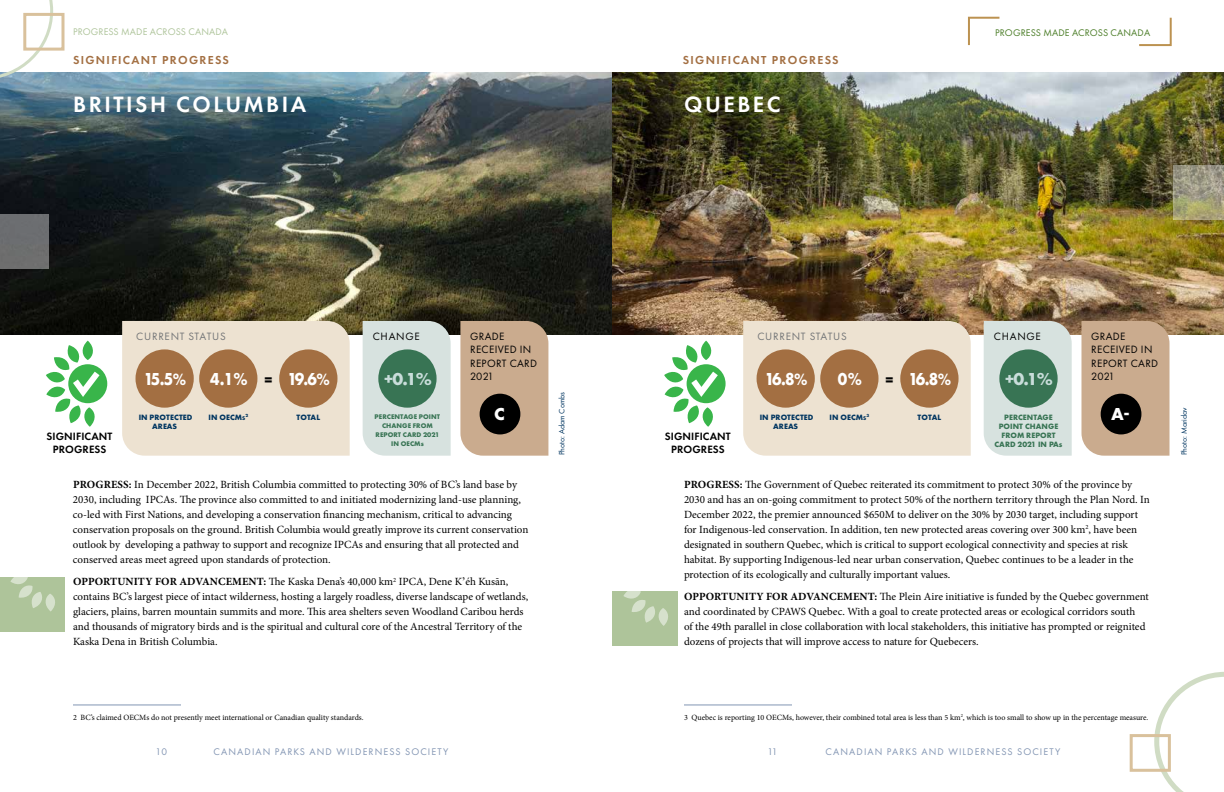
<style>
.page{position:relative;width:1224px;height:792px;background:#fff}
.page>*{position:absolute;margin:0;border:0;box-sizing:border-box;transform-origin:0 0}
.t1{font:600 23px "Futura PT";letter-spacing:.11em;color:#fff}
.t2{font:700 18px "Futura PT";letter-spacing:-.135em;color:#fff;scale:.88 1}
.t3{font:700 18px "Futura PT";color:#c9ddda}
.t4{font:700 18px "Futura PT";letter-spacing:-.135em;color:#fff}
.t5{font:600 12px "Futura PT";letter-spacing:.11em;color:#a36f42}
.t6{font:11px/15px "Minion Pro";color:#000}
.t7{font:11px/13.2px "Futura PT";letter-spacing:.03em;color:#000}
.t8{font:600 11px/13px "Futura PT";letter-spacing:.01em;color:#000;text-align:center}
.t9{font:11px "Futura PT";letter-spacing:.07em;color:#737577}
.t10{font:10px "Futura PT";letter-spacing:.11em;color:#8295b3}
.t11{font:10px "Futura PT";letter-spacing:.01em;color:#aec49a}
.t12{font:10px "Futura PT";letter-spacing:.01em;color:#4b7d27}
.t13{font:8px "Minion Pro";color:#000}
.t14{font:700 8px/9px "Futura PT";letter-spacing:.01em;color:#003560;text-align:center}
.t15{font:700 8px/9px "Futura PT";letter-spacing:.01em;color:#387454;text-align:center}
.t16{font:8px "Futura PT";color:#003560}
.t17{font:700 7px/9px "Futura PT";letter-spacing:.01em;color:#387454;text-align:center}
.t18{font:700 4.7px "Futura PT";color:#003560}
.s1{font-size:17px}
.s2{color:#000}
.s3{font-size:5.6px}
.s4{font-weight:700}
.s5{font-family:"Aboriginal Serif"}
</style>
<div class="page">
<img style="left:0;top:73px;width:612px;height:262px">
<img style="left:612px;top:73px;width:612px;height:262px">
<svg style="left:1173px;top:165px;width:51px;height:55px;background:#a19d7f"></svg>
<hr style="left:684px;top:705px;width:108px;height:1px;background:#8295b3">
<div style="left:122px;top:321px;width:228px;height:135px;background:#ede2d1"></div>
<div style="left:743px;top:321px;width:228px;height:135px;background:#ede2d1"></div>
<div style="left:363px;top:321px;width:88px;height:135px;background:#d7e2df"></div>
<div style="left:984px;top:321px;width:88px;height:135px;background:#d7e2df"></div>
<div style="left:460px;top:321px;width:88px;height:135px;background:#caab8e"></div>
<div style="left:1081px;top:321px;width:89px;height:135px;background:#caab8e"></div>
<div style="left:136px;top:349px;width:58px;height:59px;background:#a36f42;border-radius:50%"></div>
<div style="left:757px;top:349px;width:58px;height:59px;background:#a36f42;border-radius:50%"></div>
<div style="left:279px;top:349px;width:58px;height:59px;background:#a36f42;border-radius:50%"></div>
<div style="left:900px;top:349px;width:59px;height:59px;background:#a36f42;border-radius:50%"></div>
<div style="left:199px;top:349px;width:58px;height:59px;background:#a36f42;border-radius:50%"></div>
<div style="left:820px;top:349px;width:59px;height:59px;background:#a36f42;border-radius:50%"></div>
<div style="left:378px;top:349px;width:59px;height:59px;background:#387454;border-radius:50%"></div>
<div style="left:999px;top:349px;width:59px;height:59px;background:#387454;border-radius:50%"></div>
<div style="left:480px;top:394px;width:40px;height:40px;background:#000;border-radius:50%"></div>
<div style="left:1101px;top:394px;width:40px;height:40px;background:#000;border-radius:50%"></div>
<div style="left:0;top:214px;width:48px;height:55px;background:#6c6e6f"></div>
<div style="left:0;top:577px;width:64px;height:54px;background:#aec49a"></div>
<svg style="left:10px;top:577px;width:45px;height:35px"></svg>
<div style="left:612px;top:591px;width:66px;height:55px;background:#aec49a"></div>
<svg style="left:623px;top:591px;width:45px;height:35px"></svg>
<hr style="left:73px;top:705px;width:108px;height:1px;background:#8295b3">
<svg style="left:687px;top:364px;width:39px;height:39px"></svg>
<svg style="left:664px;top:341px;width:60px;height:86px"></svg>
<svg style="left:46px;top:341px;width:60px;height:86px"></svg>
<svg style="left:0;top:0;width:53px;height:80px"></svg>
<svg style="left:1154px;top:672px;width:70px;height:120px"></svg>
<svg style="left:968px;top:16px;width:32px;height:30px"></svg>
<svg style="left:1139px;top:17px;width:33px;height:30px"></svg>
<div style="left:23px;top:13px;width:41px;height:38px;border:3px solid #d9c19c"></div>
<div style="left:1130px;top:734px;width:41px;height:38px;border:3px solid #d9c19c"></div>
<p class="t11" style="left:73px;top:26px;width:157px">PROGRESS MADE ACROSS CANADA</p>
<p class="t12" style="left:995px;top:27px;width:157px">PROGRESS MADE ACROSS CANADA</p>
<p class="t5" style="left:73px;top:53px;width:157px">SIGNIFICANT PROGRESS</p>
<p class="t5" style="left:683px;top:53px;width:157px">SIGNIFICANT PROGRESS</p>
<h1 class="t1" style="left:73px;top:90px;width:235px">BRITISH COLUMBIA</h1>
<h1 class="t1" style="left:684px;top:90px;width:98px">QUEBEC</h1>
<p class="t8" style="left:47px;top:430px;width:67px">SIGNIFICANT<br>PROGRESS</p>
<p class="t9" style="left:136px;top:330px;width:91px">CURRENT STATUS</p>
<p class="t7" style="left:373px;top:330px;width:49px">CHANGE</p>
<p class="t7" style="left:470px;top:330px;width:36px">GRADE</p>
<p class="t9" style="left:757px;top:330px;width:91px">CURRENT STATUS</p>
<p class="t7" style="left:994px;top:330px;width:49px">CHANGE</p>
<p class="t7" style="left:470px;top:343px;width:69px">RECEIVED IN<br>REPORT CARD<br>2021</p>
<p class="t7" style="left:1091px;top:330px;width:69px">GRADE<br>RECEIVED IN<br>REPORT CARD<br>2021</p>
<h2 class="t2" style="left:144px;top:368px;width:49px">15.5<span class="s1">%</span></h2>
<h2 class="t2" style="left:210px;top:368px;width:138px">4.1% <span class="s2">=</span> 19.6<span class="s1">%</span></h2>
<h2 class="t3" style="left:384px;top:368px;width:49px">+0.1%</h2>
<h2 class="t2" style="left:765px;top:368px;width:50px">16.8<span class="s1">%</span></h2>
<h2 class="t2" style="left:838px;top:368px;width:29px">0%</h2>
<h2 class="t2" style="left:885px;top:368px;width:76px"><span class="s2">=</span> 16.8<span class="s1">%</span></h2>
<h2 class="t3" style="left:1005px;top:368px;width:49px">+0.1%</h2>
<h2 class="t4" style="left:494px;top:402px;width:12px">C</h2>
<h2 class="t4" style="left:1111px;top:402px;width:20px">A-</h2>
<p class="t16" style="left:557px;top:455px;width:65px;rotate:-90deg">Photo: Adam Combs</p>
<p class="t18" style="left:245px;top:412px;width:4px">2</p>
<p class="t14" style="left:830px;top:412px;width:38px">IN OECM<span class="s3">s</span></p>
<p class="t18" style="left:866px;top:412px;width:4px">3</p>
<p class="t17" style="left:375px;top:412px;width:67px">PERCENTAGE POINT<br>CHANGE FROM<br>REPORT CARD 2021<br>IN OECMs</p>
<p class="t15" style="left:995px;top:412px;width:70px">PERCENTAGE<br>POINT CHANGE<br>FROM REPORT<br>CARD 2021 IN PAs</p>
<p class="t14" style="left:139px;top:412px;width:55px">IN PROTECTED<br>AREAS</p>
<p class="t14" style="left:760px;top:412px;width:55px">IN PROTECTED<br>AREAS</p>
<p class="t14" style="left:208px;top:412px;width:38px">IN OECM<span class="s3">s</span></p>
<p class="t14" style="left:297px;top:412px;width:25px">TOTAL</p>
<p class="t14" style="left:918px;top:412px;width:25px">TOTAL</p>
<p class="t8" style="left:665px;top:430px;width:67px">SIGNIFICANT<br>PROGRESS</p>
<p class="t6" style="left:73px;top:477px;width:457px"><span class="s4">PROGRESS:</span> In December 2022, British Columbia committed to protecting 30% of BC’s land base by 2030, including IPCAs. The province also committed to and initiated modernizing land-use planning, co-led with First Nations, and developing a conservation financing mechanism, critical to advancing conservation proposals on the ground. British Columbia would greatly improve its current conservation outlook by developing a pathway to support and recognize IPCAs and ensuring that all protected and conserved areas meet agreed upon standards of protection.</p>
<p class="t6" style="left:73px;top:574px;width:457px"><span class="s4">OPPORTUNITY FOR ADVANCEMENT:</span> The Kaska Dena’s 40,000 km<sup>2</sup> IPCA, Dene K<span class="s5">ʼ</span>éh Kusān, contains BC’s largest piece of intact wilderness, hosting a largely roadless, diverse landscape of wetlands, glaciers, plains, barren mountain summits and more. This area shelters seven Woodland Caribou herds and thousands of migratory birds and is the spiritual and cultural core of the Ancestral Territory of the Kaska Dena in British Columbia.</p>
<p class="t6" style="left:684px;top:477px;width:467px"><span class="s4">PROGRESS:</span> The Government of Quebec reiterated its commitment to protect 30% of the province by 2030 and has an on-going commitment to protect 50% of the northern territory through the Plan Nord. In December 2022, the premier announced $650M to deliver on the 30% by 2030 target, including support for Indigenous-led conservation. In addition, ten new protected areas covering over 300 km<sup>2</sup>, have been designated in southern Quebec, which is critical to support ecological connectivity and species at risk habitat. By supporting Indigenous-led near urban conservation, Quebec continues to be a leader in the protection of its ecologically and culturally important values.</p>
<p class="t6" style="left:684px;top:589px;width:467px"><span class="s4">OPPORTUNITY FOR ADVANCEMENT:</span> The Plein Aire initiative is funded by the Quebec government and coordinated by CPAWS Quebec. With a goal to create protected areas or ecological corridors south<br>of the 49th parallel in close collaboration with local stakeholders, this initiative has prompted or reignited dozens of projects that will improve access to nature for Quebecers.</p>
<p class="t16" style="left:1179px;top:455px;width:50px;rotate:-90deg">Photo: Maridav</p>
<p class="t13" style="left:73px;top:712px;width:292px">2 BC’s claimed OECMs do not presently meet international or Canadian quality standards.</p>
<p class="t13" style="left:684px;top:712px;width:466px">3 Quebec is reporting 10 OECMs, however, their combined total area is less than 5 km<sup>2</sup>, which is too small to show up in the percentage measure.</p>
<p class="t10" style="left:156px;top:745px;width:13px">10</p>
<p class="t10" style="left:214px;top:745px;width:236px">CANADIAN PARKS AND WILDERNESS SOCIETY</p>
<p class="t10" style="left:768px;top:745px;width:12px">11</p>
<p class="t10" style="left:826px;top:745px;width:236px">CANADIAN PARKS AND WILDERNESS SOCIETY</p>
</div>
